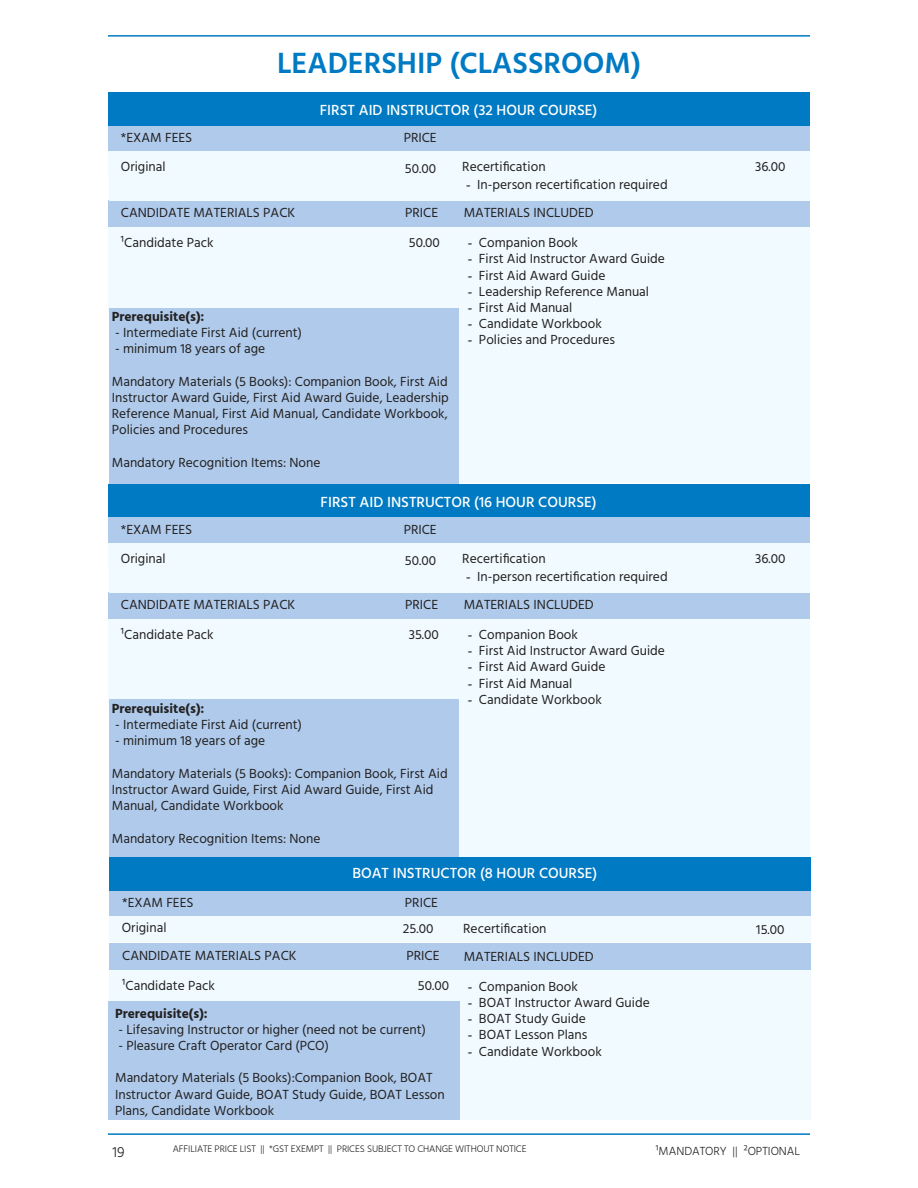
<style>
.page{position:relative;width:918px;height:1188px;background:#fff}
.page>*{position:absolute;margin:0;border:0;box-sizing:border-box;transform-origin:0 0}
.t1{font:600 30px "Hind";color:#007ac3}
.t2{font:500 15px "Hind";color:#fff}
.t3{font:300 15px "Hind";color:#232020}
.t4{font:13.5px/16.2px "Hind";color:#232020}
.t5{font:700 13.5px "Hind";color:#232020}
.t6{font:300 12px "Hind";letter-spacing:-.005em;color:#232020}
.t7{font:300 9.75px "Hind";letter-spacing:-.01em;color:#232020}
.s1{font-family:"Times New Roman"}
</style>
<div class="page">
<hr style="left:108px;top:1133px;width:702px;height:2px;background:#007ac3">
<hr style="left:108px;top:35px;width:702px;height:2px;background:#007ac3">
<div style="left:108px;top:92px;width:701px;height:34px;background:#007ac3"></div>
<div style="left:108px;top:126px;width:270px;height:25px;background:#afcaeb"></div>
<div style="left:378px;top:126px;width:81px;height:25px;background:#afcaeb"></div>
<div style="left:459px;top:126px;width:270px;height:25px;background:#afcaeb"></div>
<div style="left:729px;top:126px;width:80px;height:25px;background:#afcaeb"></div>
<div style="left:108px;top:200px;width:270px;height:27px;background:#afcaeb"></div>
<div style="left:378px;top:200px;width:81px;height:27px;background:#afcaeb"></div>
<div style="left:459px;top:200px;width:270px;height:27px;background:#afcaeb"></div>
<div style="left:729px;top:200px;width:80px;height:27px;background:#afcaeb"></div>
<div style="left:109px;top:151px;width:700px;height:49px;background:#f0faff"></div>
<div style="left:108px;top:227px;width:270px;height:85px;background:#f0faff"></div>
<div style="left:378px;top:227px;width:81px;height:165px;background:#f0faff"></div>
<div style="left:459px;top:227px;width:270px;height:256px;background:#f0faff"></div>
<div style="left:729px;top:227px;width:80px;height:256px;background:#f0faff"></div>
<div style="left:109px;top:308px;width:350px;height:175px;background:#afcaeb"></div>
<div style="left:108px;top:484px;width:701px;height:34px;background:#007ac3"></div>
<div style="left:108px;top:518px;width:270px;height:25px;background:#afcaeb"></div>
<div style="left:378px;top:518px;width:81px;height:25px;background:#afcaeb"></div>
<div style="left:459px;top:518px;width:270px;height:25px;background:#afcaeb"></div>
<div style="left:729px;top:518px;width:80px;height:25px;background:#afcaeb"></div>
<div style="left:108px;top:592px;width:270px;height:27px;background:#afcaeb"></div>
<div style="left:378px;top:592px;width:81px;height:27px;background:#afcaeb"></div>
<div style="left:459px;top:592px;width:270px;height:27px;background:#afcaeb"></div>
<div style="left:729px;top:592px;width:80px;height:27px;background:#afcaeb"></div>
<div style="left:109px;top:543px;width:700px;height:49px;background:#f0faff"></div>
<div style="left:108px;top:619px;width:270px;height:84px;background:#f0faff"></div>
<div style="left:378px;top:619px;width:81px;height:165px;background:#f0faff"></div>
<div style="left:459px;top:619px;width:270px;height:238px;background:#f0faff"></div>
<div style="left:729px;top:619px;width:80px;height:238px;background:#f0faff"></div>
<div style="left:109px;top:700px;width:350px;height:157px;background:#afcaeb"></div>
<div style="left:109px;top:857px;width:702px;height:34px;background:#007ac3"></div>
<div style="left:109px;top:891px;width:270px;height:25px;background:#afcaeb"></div>
<div style="left:379px;top:891px;width:81px;height:25px;background:#afcaeb"></div>
<div style="left:460px;top:891px;width:270px;height:25px;background:#afcaeb"></div>
<div style="left:730px;top:891px;width:81px;height:25px;background:#afcaeb"></div>
<div style="left:109px;top:943px;width:270px;height:27px;background:#afcaeb"></div>
<div style="left:379px;top:943px;width:81px;height:27px;background:#afcaeb"></div>
<div style="left:460px;top:943px;width:270px;height:27px;background:#afcaeb"></div>
<div style="left:730px;top:943px;width:81px;height:27px;background:#afcaeb"></div>
<div style="left:109px;top:916px;width:270px;height:26px;background:#f0faff"></div>
<div style="left:379px;top:916px;width:81px;height:26px;background:#f0faff"></div>
<div style="left:460px;top:916px;width:270px;height:26px;background:#f0faff"></div>
<div style="left:730px;top:916px;width:81px;height:26px;background:#f0faff"></div>
<div style="left:109px;top:970px;width:270px;height:31px;background:#f0faff"></div>
<div style="left:379px;top:970px;width:81px;height:31px;background:#f0faff"></div>
<div style="left:460px;top:970px;width:270px;height:150px;background:#f0faff"></div>
<div style="left:730px;top:970px;width:81px;height:150px;background:#f0faff"></div>
<div style="left:108px;top:1001px;width:352px;height:119px;background:#afcaeb"></div>
<h1 class="t1" style="left:277px;top:42px;width:365px">LEADERSHIP (CLASSROOM)</h1>
<p class="t2" style="left:320px;top:100px;width:279px">FIRST AID INSTRUCTOR (32 HOUR COURSE)</p>
<p class="t4" style="left:121px;top:130px;width:73px">*EXAM FEES</p>
<p class="t4" style="left:404px;top:130px;width:34px">PRICE</p>
<p class="t4" style="left:121px;top:159px;width:46px">Original</p>
<p class="t4" style="left:405px;top:161px;width:33px">50.00</p>
<p class="t4" style="left:462px;top:159px;width:85px">Recertification</p>
<p class="t4" style="left:755px;top:159px;width:32px">36.00</p>
<p class="t4" style="left:121px;top:205px;width:176px">CANDIDATE MATERIALS PACK</p>
<p class="t4" style="left:405px;top:205px;width:34px">PRICE</p>
<p class="t4" style="left:121px;top:235px;width:94px">¹Candidate Pack</p>
<p class="t4" style="left:468px;top:235px;width:112px"><span class="s1">-</span> Companion Book</p>
<p class="t4" style="left:468px;top:251px;width:199px"><span class="s1">-</span> First Aid Instructor Award Guide</p>
<p class="t4" style="left:468px;top:268px;width:139px"><span class="s1">-</span> First Aid Award Guide</p>
<p class="t4" style="left:468px;top:284px;width:183px"><span class="s1">-</span> Leadership Reference Manual</p>
<p class="t4" style="left:468px;top:300px;width:106px"><span class="s1">-</span> First Aid Manual</p>
<p class="t4" style="left:468px;top:316px;width:136px"><span class="s1">-</span> Candidate Workbook</p>
<p class="t4" style="left:468px;top:332px;width:149px"><span class="s1">-</span> Policies and Procedures</p>
<p class="t4" style="left:466px;top:177px;width:203px"><span class="s1">-</span> In-person recertification required</p>
<p class="t4" style="left:464px;top:205px;width:132px">MATERIALS INCLUDED</p>
<p class="t4" style="left:409px;top:235px;width:33px">50.00</p>
<p class="t5" style="left:112px;top:309px;width:94px">Prerequisite(s):</p>
<p class="t4" style="left:115px;top:325px;width:188px">- Intermediate First Aid (current)</p>
<p class="t4" style="left:115px;top:342px;width:152px">- minimum 18 years of age</p>
<p class="t4" style="left:112px;top:374px;width:339px;text-align:justify">Mandatory Materials (5 Books): Companion Book, First Aid Instructor Award Guide, First Aid Award Guide, Leadership Reference Manual, First Aid Manual, Candidate Workbook, Policies and Procedures</p>
<p class="t4" style="left:112px;top:455px;width:210px">Mandatory Recognition Items: None</p>
<p class="t2" style="left:321px;top:492px;width:278px">FIRST AID INSTRUCTOR (16 HOUR COURSE)</p>
<p class="t4" style="left:121px;top:522px;width:73px">*EXAM FEES</p>
<p class="t4" style="left:404px;top:522px;width:34px">PRICE</p>
<p class="t4" style="left:121px;top:551px;width:46px">Original</p>
<p class="t4" style="left:405px;top:553px;width:33px">50.00</p>
<p class="t4" style="left:462px;top:551px;width:85px">Recertification</p>
<p class="t4" style="left:755px;top:551px;width:32px">36.00</p>
<p class="t4" style="left:121px;top:597px;width:176px">CANDIDATE MATERIALS PACK</p>
<p class="t4" style="left:405px;top:597px;width:34px">PRICE</p>
<p class="t4" style="left:121px;top:627px;width:94px">¹Candidate Pack</p>
<p class="t4" style="left:468px;top:627px;width:112px"><span class="s1">-</span> Companion Book</p>
<p class="t4" style="left:468px;top:643px;width:199px"><span class="s1">-</span> First Aid Instructor Award Guide</p>
<p class="t4" style="left:468px;top:660px;width:139px"><span class="s1">-</span> First Aid Award Guide</p>
<p class="t4" style="left:468px;top:676px;width:106px"><span class="s1">-</span> First Aid Manual</p>
<p class="t4" style="left:468px;top:692px;width:136px"><span class="s1">-</span> Candidate Workbook</p>
<p class="t4" style="left:466px;top:569px;width:203px"><span class="s1">-</span> In-person recertification required</p>
<p class="t4" style="left:464px;top:597px;width:132px">MATERIALS INCLUDED</p>
<p class="t4" style="left:409px;top:627px;width:32px">35.00</p>
<p class="t5" style="left:112px;top:700px;width:94px">Prerequisite(s):</p>
<p class="t4" style="left:115px;top:717px;width:188px">- Intermediate First Aid (current)</p>
<p class="t4" style="left:115px;top:733px;width:152px">- minimum 18 years of age</p>
<p class="t4" style="left:112px;top:766px;width:337px">Mandatory Materials (5 Books): Companion Book, First Aid<br>Instructor Award Guide, First Aid Award Guide, First Aid<br>Manual, Candidate Workbook</p>
<p class="t4" style="left:112px;top:831px;width:210px">Mandatory Recognition Items: None</p>
<p class="t2" style="left:352px;top:862px;width:247px">BOAT INSTRUCTOR (8 HOUR COURSE)</p>
<p class="t4" style="left:122px;top:895px;width:73px">*EXAM FEES</p>
<p class="t4" style="left:405px;top:895px;width:34px">PRICE</p>
<p class="t4" style="left:122px;top:920px;width:46px">Original</p>
<p class="t4" style="left:403px;top:921px;width:32px">25.00</p>
<p class="t4" style="left:463px;top:921px;width:85px">Recertification</p>
<p class="t4" style="left:756px;top:922px;width:30px">15.00</p>
<p class="t4" style="left:122px;top:948px;width:176px">CANDIDATE MATERIALS PACK</p>
<p class="t4" style="left:407px;top:948px;width:34px">PRICE</p>
<p class="t4" style="left:122px;top:978px;width:94px">¹Candidate Pack</p>
<p class="t4" style="left:418px;top:978px;width:33px">50.00</p>
<p class="t5" style="left:115px;top:1005px;width:94px">Prerequisite(s):</p>
<p class="t4" style="left:118px;top:1022px;width:309px">- Lifesaving Instructor or higher (need not be current)</p>
<p class="t4" style="left:118px;top:1038px;width:212px">- Pleasure Craft Operator Card (PCO)</p>
<p class="t4" style="left:115px;top:1070px;width:331px">Mandatory Materials (5 Books):Companion Book, BOAT<br>Instructor Award Guide, BOAT Study Guide, BOAT Lesson<br>Plans, Candidate Workbook</p>
<p class="t4" style="left:464px;top:949px;width:132px">MATERIALS INCLUDED</p>
<p class="t4" style="left:468px;top:979px;width:112px"><span class="s1">-</span> Companion Book</p>
<p class="t4" style="left:468px;top:995px;width:184px"><span class="s1">-</span> BOAT Instructor Award Guide</p>
<p class="t4" style="left:468px;top:1011px;width:120px"><span class="s1">-</span> BOAT Study Guide</p>
<p class="t4" style="left:468px;top:1028px;width:121px"><span class="s1">-</span> BOAT Lesson Plans</p>
<p class="t4" style="left:468px;top:1044px;width:136px"><span class="s1">-</span> Candidate Workbook</p>
<p class="t3" style="left:113px;top:1142px;width:14px">19</p>
<p class="t6" style="left:656px;top:1143px;width:146px">¹MANDATORY || ²OPTIONAL</p>
<p class="t7" style="left:173px;top:1143px;width:355px">AFFILIATE PRICE LIST || *GST EXEMPT || PRICES SUBJECT TO CHANGE WITHOUT NOTICE</p>
</div>
